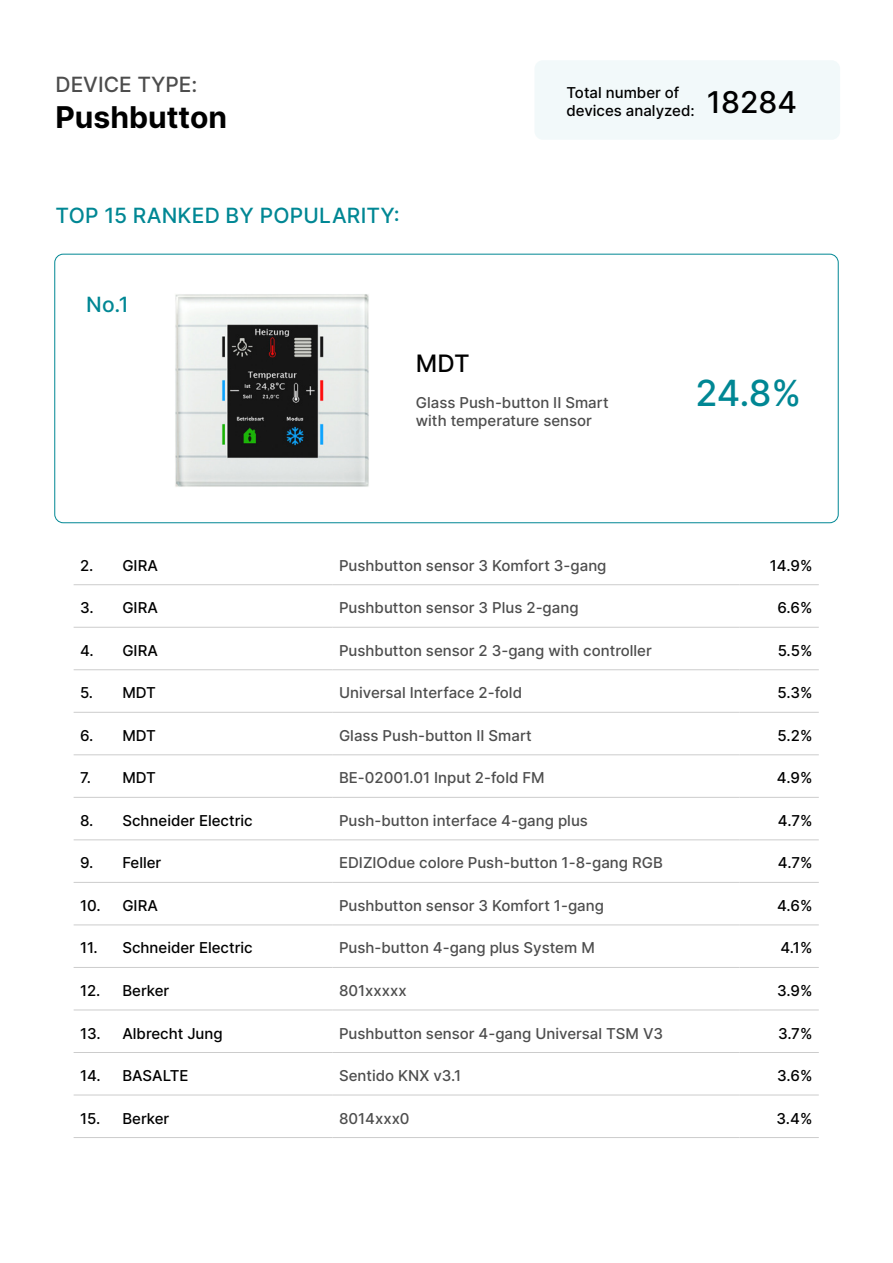
<style>
.page{position:relative;width:893px;height:1263px;background:#fff}
.page>*{position:absolute;margin:0;border:0;box-sizing:border-box;transform-origin:0 0}
.t1{font:500 36px "Inter";color:#008794}
.t2{font:700 30px "Inter";color:#000}
.t3{font:500 30px "Inter";color:#000}
.t4{font:500 24px "Inter";color:#000}
.t5{font:500 21px "Inter";letter-spacing:.01em;color:#008794}
.t6{font:500 21px "Inter";color:#4d4d4d}
.t7{font:500 15px "Inter";color:#4d4d4d}
.t8{font:500 15px/18px "Inter";color:#000}
</style>
<div class="page">
<hr style="left:74px;top:584px;width:42px;height:1px;background:#ccc">
<hr style="left:116px;top:584px;width:217px;height:1px;background:#ccc">
<hr style="left:333px;top:584px;width:407px;height:1px;background:#ccc">
<hr style="left:740px;top:584px;width:79px;height:1px;background:#ccc">
<hr style="left:74px;top:627px;width:42px;height:1px;background:#ccc">
<hr style="left:116px;top:627px;width:217px;height:1px;background:#ccc">
<hr style="left:333px;top:627px;width:407px;height:1px;background:#ccc">
<hr style="left:740px;top:627px;width:79px;height:1px;background:#ccc">
<hr style="left:74px;top:669px;width:42px;height:1px;background:#ccc">
<hr style="left:116px;top:669px;width:217px;height:1px;background:#ccc">
<hr style="left:333px;top:669px;width:407px;height:1px;background:#ccc">
<hr style="left:740px;top:669px;width:79px;height:1px;background:#ccc">
<hr style="left:74px;top:712px;width:42px;height:1px;background:#ccc">
<hr style="left:116px;top:712px;width:217px;height:1px;background:#ccc">
<hr style="left:333px;top:712px;width:407px;height:1px;background:#ccc">
<hr style="left:740px;top:712px;width:79px;height:1px;background:#ccc">
<hr style="left:74px;top:754px;width:42px;height:1px;background:#ccc">
<hr style="left:116px;top:754px;width:217px;height:1px;background:#ccc">
<hr style="left:333px;top:754px;width:407px;height:1px;background:#ccc">
<hr style="left:740px;top:754px;width:79px;height:1px;background:#ccc">
<hr style="left:74px;top:797px;width:42px;height:1px;background:#ccc">
<hr style="left:116px;top:797px;width:217px;height:1px;background:#ccc">
<hr style="left:333px;top:797px;width:407px;height:1px;background:#ccc">
<hr style="left:740px;top:797px;width:79px;height:1px;background:#ccc">
<hr style="left:74px;top:840px;width:42px;height:1px;background:#ccc">
<hr style="left:116px;top:840px;width:217px;height:1px;background:#ccc">
<hr style="left:333px;top:840px;width:407px;height:1px;background:#ccc">
<hr style="left:740px;top:840px;width:79px;height:1px;background:#ccc">
<hr style="left:74px;top:882px;width:42px;height:1px;background:#ccc">
<hr style="left:116px;top:882px;width:217px;height:1px;background:#ccc">
<hr style="left:333px;top:882px;width:407px;height:1px;background:#ccc">
<hr style="left:740px;top:882px;width:79px;height:1px;background:#ccc">
<hr style="left:74px;top:925px;width:42px;height:1px;background:#ccc">
<hr style="left:116px;top:925px;width:217px;height:1px;background:#ccc">
<hr style="left:333px;top:925px;width:407px;height:1px;background:#ccc">
<hr style="left:740px;top:925px;width:79px;height:1px;background:#ccc">
<hr style="left:74px;top:967px;width:42px;height:1px;background:#ccc">
<hr style="left:116px;top:967px;width:217px;height:1px;background:#ccc">
<hr style="left:333px;top:967px;width:407px;height:1px;background:#ccc">
<hr style="left:740px;top:967px;width:79px;height:1px;background:#ccc">
<hr style="left:74px;top:1010px;width:42px;height:1px;background:#ccc">
<hr style="left:116px;top:1010px;width:217px;height:1px;background:#ccc">
<hr style="left:333px;top:1010px;width:407px;height:1px;background:#ccc">
<hr style="left:740px;top:1010px;width:79px;height:1px;background:#ccc">
<hr style="left:74px;top:1052px;width:42px;height:1px;background:#ccc">
<hr style="left:116px;top:1052px;width:217px;height:1px;background:#ccc">
<hr style="left:333px;top:1052px;width:407px;height:1px;background:#ccc">
<hr style="left:740px;top:1052px;width:79px;height:1px;background:#ccc">
<hr style="left:74px;top:1095px;width:42px;height:1px;background:#ccc">
<hr style="left:116px;top:1095px;width:217px;height:1px;background:#ccc">
<hr style="left:333px;top:1095px;width:407px;height:1px;background:#ccc">
<hr style="left:740px;top:1095px;width:79px;height:1px;background:#ccc">
<hr style="left:74px;top:1137px;width:42px;height:1px;background:#ccc">
<hr style="left:116px;top:1137px;width:217px;height:1px;background:#ccc">
<hr style="left:333px;top:1137px;width:407px;height:1px;background:#ccc">
<hr style="left:740px;top:1137px;width:79px;height:1px;background:#ccc">
<div style="left:534px;top:60px;width:306px;height:80px;background:#f2f9fa;border-radius:9px"></div>
<img style="left:175px;top:294px;width:194px;height:193px">
<h3 class="t6" style="left:56px;top:72px;width:143px">DEVICE TYPE:</h3>
<h2 class="t2" style="left:56px;top:99px;width:173px">Pushbutton</h2>
<p class="t8" style="left:566px;top:84px;width:130px">Total number of devices analyzed:</p>
<h2 class="t3" style="left:707px;top:84px;width:92px">18284</h2>
<h3 class="t5" style="left:56px;top:200px;width:346px">TOP 15 RANKED BY POPULARITY:</h3>
<h3 class="t5" style="left:86px;top:292px;width:44px">No.1</h3>
<h3 class="t4" style="left:416px;top:349px;width:55px">MDT</h3>
<p class="t7" style="left:416px;top:393px;width:194px">Glass Push-button II Smart</p>
<p class="t7" style="left:416px;top:411px;width:178px">with temperature sensor</p>
<h1 class="t1" style="left:695px;top:372px;width:107px">24.8%</h1>
<p class="t8" style="left:80px;top:557px;width:79px">2. GIRA</p>
<p class="t7" style="left:339px;top:557px;width:269px">Pushbutton sensor 3 Komfort 3-gang</p>
<p class="t8" style="left:770px;top:557px;width:44px">14.9%</p>
<p class="t8" style="left:80px;top:599px;width:79px">3. GIRA</p>
<p class="t7" style="left:339px;top:599px;width:241px">Pushbutton sensor 3 Plus 2-gang</p>
<p class="t8" style="left:778px;top:599px;width:36px">6.6%</p>
<p class="t8" style="left:80px;top:641px;width:79px">4. GIRA</p>
<p class="t7" style="left:339px;top:641px;width:314px">Pushbutton sensor 2 3-gang with controller</p>
<p class="t8" style="left:778px;top:641px;width:36px">5.5%</p>
<p class="t8" style="left:80px;top:684px;width:77px">5. MDT</p>
<p class="t7" style="left:339px;top:684px;width:184px">Universal Interface 2-fold</p>
<p class="t8" style="left:777px;top:684px;width:36px">5.3%</p>
<p class="t8" style="left:80px;top:726px;width:77px">6. MDT</p>
<p class="t7" style="left:339px;top:726px;width:194px">Glass Push-button II Smart</p>
<p class="t8" style="left:778px;top:726px;width:36px">5.2%</p>
<p class="t8" style="left:80px;top:769px;width:77px">7. MDT</p>
<p class="t7" style="left:339px;top:769px;width:207px">BE-02001.01 Input 2-fold FM</p>
<p class="t8" style="left:777px;top:769px;width:37px">4.9%</p>
<p class="t8" style="left:80px;top:811px;width:174px">8. Schneider Electric</p>
<p class="t7" style="left:339px;top:811px;width:250px">Push-button interface 4-gang plus</p>
<p class="t8" style="left:778px;top:811px;width:36px">4.7%</p>
<p class="t8" style="left:80px;top:854px;width:83px">9. Feller</p>
<p class="t7" style="left:339px;top:854px;width:325px">EDIZIOdue colore Push-button 1-8-gang RGB</p>
<p class="t8" style="left:778px;top:854px;width:36px">4.7%</p>
<p class="t8" style="left:80px;top:896px;width:79px">10. GIRA</p>
<p class="t7" style="left:339px;top:896px;width:266px">Pushbutton sensor 3 Komfort 1-gang</p>
<p class="t8" style="left:777px;top:896px;width:37px">4.6%</p>
<p class="t8" style="left:80px;top:939px;width:174px">11. Schneider Electric</p>
<p class="t7" style="left:339px;top:939px;width:257px">Push-button 4-gang plus System M</p>
<p class="t8" style="left:781px;top:939px;width:33px">4.1%</p>
<p class="t8" style="left:80px;top:981px;width:91px">12. Berker</p>
<p class="t7" style="left:339px;top:982px;width:69px">801xxxxx</p>
<p class="t8" style="left:777px;top:981px;width:37px">3.9%</p>
<p class="t8" style="left:80px;top:1024px;width:144px">13. Albrecht Jung</p>
<p class="t7" style="left:339px;top:1024px;width:326px">Pushbutton sensor 4-gang Universal TSM V3</p>
<p class="t8" style="left:778px;top:1024px;width:36px">3.7%</p>
<p class="t8" style="left:80px;top:1066px;width:110px">14. BASALTE</p>
<p class="t7" style="left:339px;top:1067px;width:124px">Sentido KNX v3.1</p>
<p class="t8" style="left:777px;top:1066px;width:37px">3.6%</p>
<p class="t8" style="left:80px;top:1109px;width:91px">15. Berker</p>
<p class="t7" style="left:339px;top:1109px;width:72px">8014xxx0</p>
<p class="t8" style="left:777px;top:1109px;width:37px">3.4%</p>
</div>
